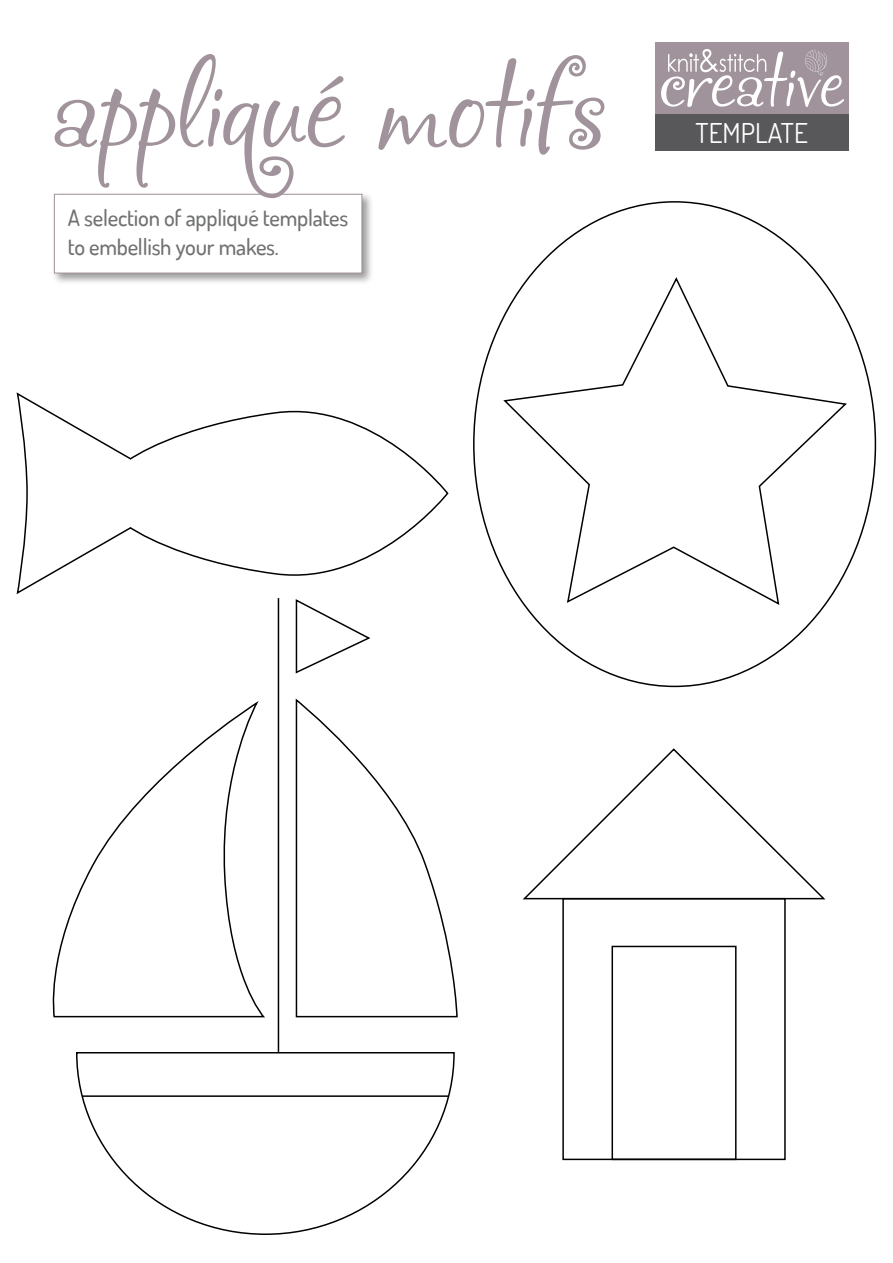
<style>
.page{position:relative;width:893px;height:1263px;background:#fff}
.page>*{position:absolute;margin:0;border:0;box-sizing:border-box;transform-origin:0 0}
.t1{font:120px "Chocogirl";letter-spacing:-.025em;color:#a1939b}
.t2{font:74.1px "Chocogirl";letter-spacing:-.01em;color:#fff}
.t3{font:27.3px "Dosis";color:#fff}
.t4{font:500 22.5px/28.5px "Dosis";letter-spacing:-.01em;color:#707172}
</style>
<div class="page">
<svg style="left:502px;top:275px;width:346px;height:331px"></svg>
<svg style="left:16px;top:394px;width:433px;height:201px"></svg>
<svg style="left:76px;top:1051px;width:379px;height:184px"></svg>
<hr style="left:82px;top:1095px;width:366px;height:2px;background:#000">
<svg style="left:52px;top:703px;width:213px;height:315px"></svg>
<svg style="left:295px;top:599px;width:76px;height:75px"></svg>
<svg style="left:295px;top:699px;width:163px;height:319px"></svg>
<hr style="left:278px;top:598px;width:1px;height:454px;background:#000">
<div style="left:562px;top:898px;width:224px;height:262px;border:2px solid #000"></div>
<svg style="left:522px;top:748px;width:304px;height:153px"></svg>
<div style="left:611px;top:946px;width:125px;height:214px;border:2px solid #000"></div>
<div style="left:51px;top:191px;width:323px;height:94px;background:#000;opacity:.4"></div>
<div style="left:54px;top:194px;width:308px;height:79px;background:#fff;border:1px solid #a1939b"></div>
<div style="left:655px;top:111px;width:194px;height:40px;background:#58585a"></div>
<div style="left:655px;top:43px;width:194px;height:71px;background:#a1939b"></div>
<svg style="left:668px;top:49px;width:98px;height:23px"></svg>
<svg style="left:805px;top:49px;width:23px;height:27px"></svg>
<svg style="left:320px;top:76px;width:24px;height:18px"></svg>
<h1 class="t1" style="left:52px;top:29px;width:556px">applique motifs</h1>
<p class="t4" style="left:68px;top:203px;width:282px">A selection of appliqué templates to embellish your makes.</p>
<h2 class="t2" style="left:660px;top:34px;width:187px">creative</h2>
<p class="t3" style="left:696px;top:115px;width:114px">TEMPLATE</p>
</div>
